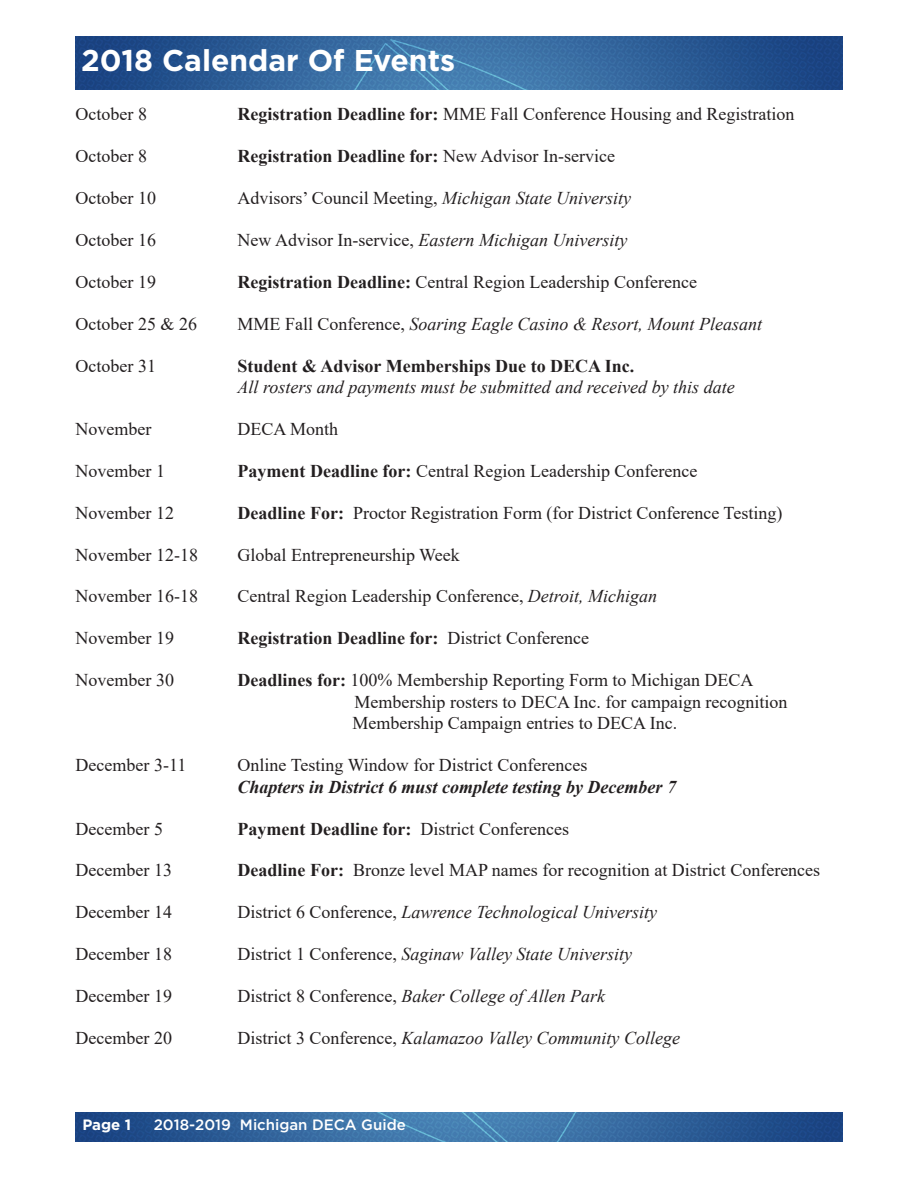
<style>
.page{position:relative;width:918px;height:1188px;background:#fff}
.page>*{position:absolute;margin:0;border:0;box-sizing:border-box;transform-origin:0 0}
.t1{font:700 30px "Gotham";color:#fff}
.t2{font:18px "Times New Roman";color:#231f20}
.t3{font:italic 18px "Times New Roman";color:#231f20}
.t4{font:700 18px "Times New Roman";color:#231f20}
.t5{font:italic 700 18px "Times New Roman";color:#231f20}
.t6{font:500 15px "Gotham";color:#fff}
.t7{font:700 15px "Gotham";color:#fff}
.s1{font-weight:700}
.s2{font-weight:400}
.s3{font-style:italic}
.s4{font-style:normal}
</style>
<div class="page">
<img style="left:76px;top:1112px;width:766px;height:29px">
<img style="left:76px;top:36px;width:766px;height:54px">
<p class="t1" style="left:81px;top:43px;width:376px">2018 Calendar Of Events</p>
<p class="t2" style="left:76px;top:102px;width:73px">October 8</p>
<p class="t2" style="left:238px;top:102px;width:558px"><span class="s1">Registration Deadline for:</span> MME Fall Conference Housing and Registration</p>
<p class="t2" style="left:76px;top:144px;width:73px">October 8</p>
<p class="t4" style="left:238px;top:143px;width:379px">Registration Deadline for: <span class="s2">New Advisor In-service</span></p>
<p class="t2" style="left:76px;top:185px;width:82px">October 10</p>
<p class="t2" style="left:238px;top:185px;width:395px">Advisors’ Council Meeting, <span class="s3">Michigan State University</span></p>
<p class="t2" style="left:76px;top:227px;width:82px">October 16</p>
<p class="t3" style="left:238px;top:228px;width:391px"><span class="s4">New Advisor In-service,</span> Eastern Michigan University</p>
<p class="t2" style="left:76px;top:269px;width:82px">October 19</p>
<p class="t2" style="left:238px;top:269px;width:461px"><span class="s1">Registration Deadline:</span> Central Region Leadership Conference</p>
<p class="t2" style="left:76px;top:311px;width:123px">October 25 &amp; 26</p>
<p class="t3" style="left:238px;top:311px;width:526px"><span class="s4">MME Fall Conference,</span> Soaring Eagle Casino &amp; Resort, Mount Pleasant</p>
<p class="t2" style="left:76px;top:353px;width:82px">October 31</p>
<p class="t4" style="left:238px;top:353px;width:398px">Student &amp; Advisor Memberships Due to DECA Inc.</p>
<p class="t3" style="left:238px;top:375px;width:499px">All rosters and payments must be submitted and received by this date</p>
<p class="t2" style="left:76px;top:416px;width:77px">November</p>
<p class="t2" style="left:238px;top:416px;width:102px">DECA Month</p>
<p class="t2" style="left:76px;top:458px;width:91px">November 1</p>
<p class="t2" style="left:238px;top:458px;width:461px"><span class="s1">Payment Deadline for:</span> Central Region Leadership Conference</p>
<p class="t2" style="left:76px;top:500px;width:100px">November 12</p>
<p class="t2" style="left:238px;top:500px;width:546px"><span class="s1">Deadline For:</span> Proctor Registration Form (for District Conference Testing)</p>
<p class="t2" style="left:76px;top:542px;width:124px">November 12-18</p>
<p class="t2" style="left:238px;top:542px;width:224px">Global Entrepreneurship Week</p>
<p class="t2" style="left:76px;top:584px;width:124px">November 16-18</p>
<p class="t2" style="left:238px;top:584px;width:421px">Central Region Leadership Conference, <span class="s3">Detroit, Michigan</span></p>
<p class="t2" style="left:76px;top:626px;width:100px">November 19</p>
<p class="t4" style="left:238px;top:625px;width:353px">Registration Deadline for: <span class="s2">District Conference</span></p>
<p class="t2" style="left:76px;top:667px;width:100px">November 30</p>
<p class="t2" style="left:238px;top:667px;width:517px"><span class="s1">Deadlines for:</span> 100% Membership Reporting Form to Michigan DECA</p>
<p class="t2" style="left:355px;top:689px;width:434px">Membership rosters to DECA Inc. for campaign recognition</p>
<p class="t2" style="left:352px;top:711px;width:326px">Membership Campaign entries to DECA Inc.</p>
<p class="t2" style="left:76px;top:752px;width:112px">December 3-11</p>
<p class="t2" style="left:238px;top:752px;width:351px">Online Testing Window for District Conferences</p>
<p class="t5" style="left:238px;top:774px;width:440px">Chapters in District 6 must complete testing by December 7</p>
<p class="t2" style="left:76px;top:816px;width:89px">December 5</p>
<p class="t4" style="left:238px;top:816px;width:333px">Payment Deadline for: <span class="s2">District Conferences</span></p>
<p class="t2" style="left:76px;top:858px;width:98px">December 13</p>
<p class="t2" style="left:238px;top:858px;width:584px"><span class="s1">Deadline For:</span> Bronze level MAP names for recognition at District Conferences</p>
<p class="t2" style="left:76px;top:900px;width:98px">December 14</p>
<p class="t3" style="left:238px;top:900px;width:421px"><span class="s4">District 6 Conference,</span> Lawrence Technological University</p>
<p class="t2" style="left:76px;top:941px;width:98px">December 18</p>
<p class="t3" style="left:238px;top:942px;width:396px"><span class="s4">District 1 Conference,</span> Saginaw Valley State University</p>
<p class="t2" style="left:76px;top:983px;width:98px">December 19</p>
<p class="t3" style="left:238px;top:984px;width:369px"><span class="s4">District 8 Conference,</span> Baker College of Allen Park</p>
<p class="t2" style="left:76px;top:1025px;width:98px">December 20</p>
<p class="t3" style="left:238px;top:1025px;width:444px"><span class="s4">District 3 Conference,</span> Kalamazoo Valley Community College</p>
<p class="t7" style="left:82px;top:1116px;width:50px">Page 1</p>
<p class="t6" style="left:154px;top:1117px;width:254px">2018-2019 Michigan DECA Guide</p>
</div>
